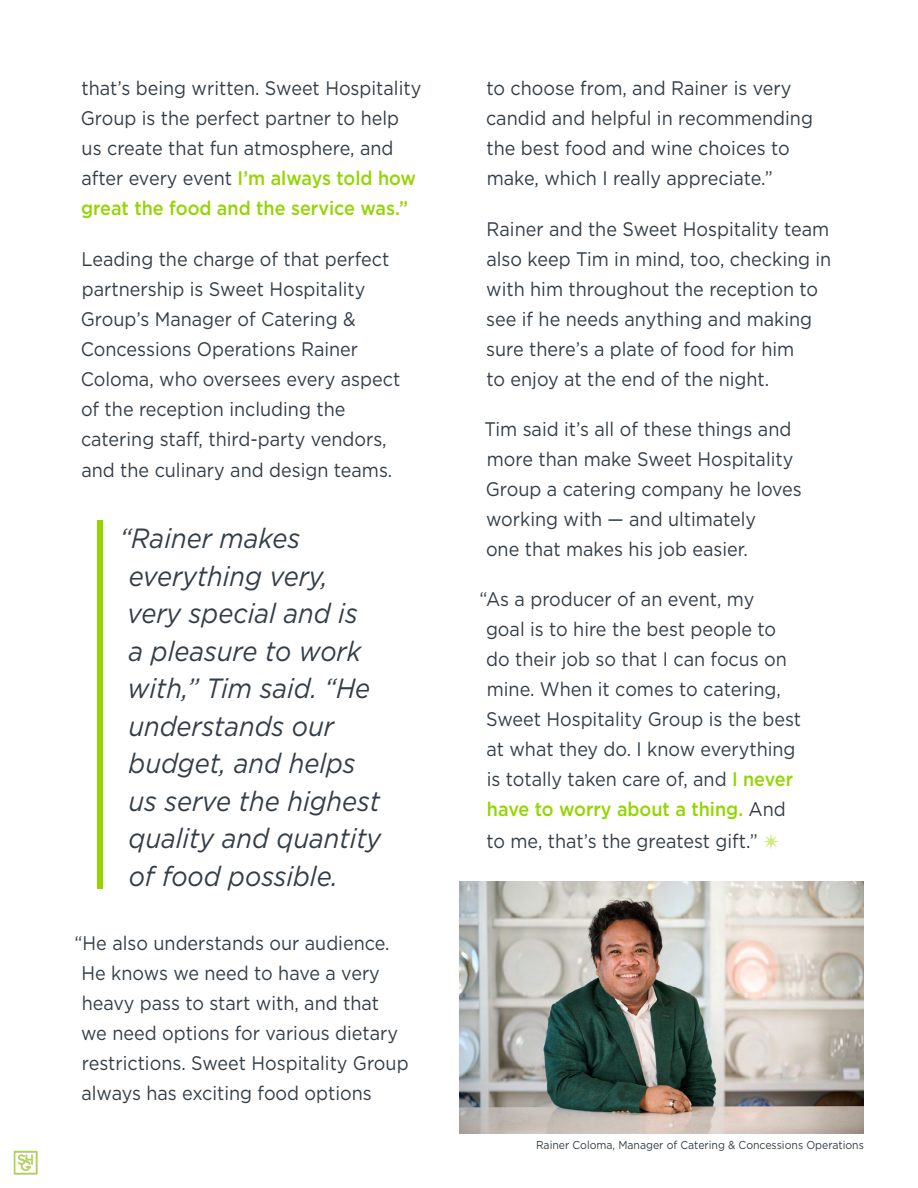
<style>
.page{position:relative;width:918px;height:1188px;background:#fff}
.page>*{position:absolute;margin:0;border:0;box-sizing:border-box;transform-origin:0 0}
.t1{font:italic 27.75px/37.5px "Gotham";color:#333d47;scale:.92 1}
.t2{font:19.65px/30px "Gotham";color:#333d47;scale:.92 1}
.t3{font:11.4px "Gotham";color:#333d47;scale:.92 1}
.s1{font-weight:500;color:#94d500}
</style>
<div class="page">
<img style="left:13px;top:1150px;width:25px;height:25px">
<img style="left:459px;top:881px;width:405px;height:253px">
<div style="left:97px;top:520px;width:6px;height:369px;background:#94d500"></div>
<svg style="left:764px;top:834px;width:15px;height:15px"></svg>
<p class="t2" style="left:81px;top:73px;width:372px">that’s being written. Sweet Hospitality Group is the perfect partner to help us create that fun atmosphere, and after every event <span class="s1">I’m always told how great the food and the service was.”</span></p>
<p class="t2" style="left:81px;top:243px;width:349px">Leading the charge of that perfect partnership is Sweet Hospitality Group’s Manager of Catering &amp; Concessions Operations Rainer Coloma, who oversees every aspect of the reception including the catering staff, third-party vendors, and the culinary and design teams.</p>
<h1 class="t1" style="left:120px;top:519px;width:286px">“Rainer makes everything very,<br>very special and is<br>a pleasure to work with,” Tim said. “He understands our budget, and helps us serve the highest quality and quantity of food possible.</h1>
<p class="t2" style="left:81px;top:927px;width:357px;text-indent:-7px">“He also understands our audience.<br>He knows we need to have a very heavy pass to start with, and that we need options for various dietary restrictions. Sweet Hospitality Group always has exciting food options</p>
<p class="t2" style="left:486px;top:73px;width:357px">to choose from, and Rainer is very candid and helpful in recommending the best food and wine choices to make, which I really appreciate.”</p>
<p class="t2" style="left:486px;top:213px;width:377px">Rainer and the Sweet Hospitality team also keep Tim in mind, too, checking in with him throughout the reception to see if he needs anything and making sure there’s a plate of food for him<br>to enjoy at the end of the night.</p>
<p class="t2" style="left:484px;top:414px;width:347px">Tim said it’s all of these things and more than make Sweet Hospitality<br>Group a catering company he loves working with — and ultimately<br>one that makes his job easier.</p>
<p class="t2" style="left:486px;top:584px;width:344px;text-indent:-6px">“As a producer of an event, my<br>goal is to hire the best people to do their job so that I can focus on mine. When it comes to catering,<br>Sweet Hospitality Group is the best at what they do. I know everything is totally taken care of, and <span class="s1">I never have to worry about a thing.</span> And to me, that’s the greatest gift.”</p>
<p class="t3" style="left:536px;top:1138px;width:358px">Rainer Coloma, Manager of Catering &amp; Concessions Operations</p>
</div>
